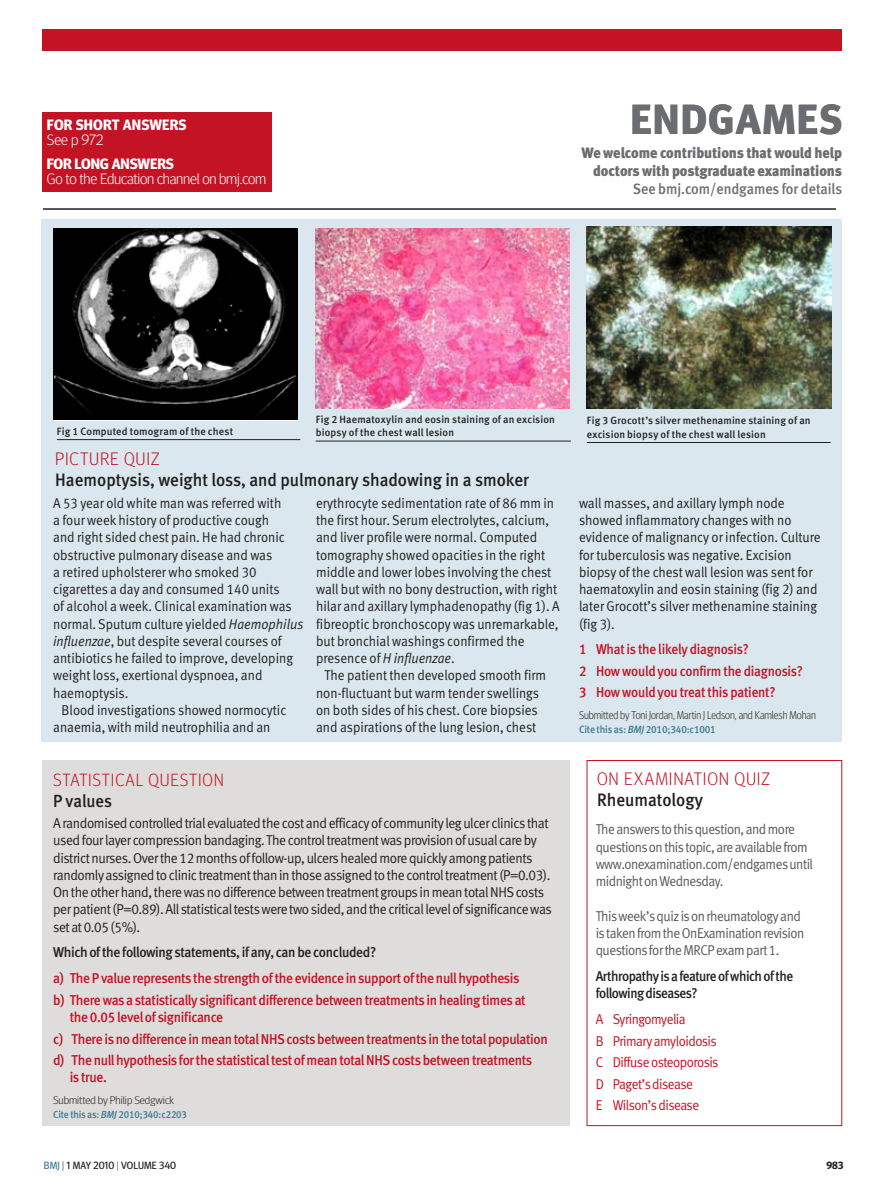
<style>
.page{position:relative;width:893px;height:1191px;background:#fff}
.page>*{position:absolute;margin:0;border:0;box-sizing:border-box;transform-origin:0 0}
.t1{font:700 42px "Meta Headline OT";letter-spacing:.04em;color:#6c6d70}
.ENDGAME_section_slug{font:18px "Meta Medium LF";color:#231f20;scale:.95 1}
.ENDGAME_section_slug-2{font:300 18px "Meta Headline OT";letter-spacing:.045em;color:#c41324}
.ENDGAME_section_slug-3{font:300 17.55px "Meta Headline OT";letter-spacing:.045em;color:#c41324}
.ENDGAME_section_slug-4{font:17.55px "Meta Medium LF";color:#231f20;scale:.95 1}
.section_strap_blurb{font:15px/18px "Meta Black LF";letter-spacing:-.005em;color:#6c6d70;text-align:right;scale:.95 1}
.t2{font:300 15px "Meta Headline OT";letter-spacing:-.01em;color:#fff}
.t3{font:700 15px "Meta Headline OT";letter-spacing:.005em;color:#fff}
.ENDGAME_sans_text_in{font:14.25px/17.2px "Meta Normal LF";letter-spacing:-.005em;color:#231f20;scale:.93 1}
.ENDGAME_sans_text_in-2{font:14.25px/17.2px "Meta Normal LF";letter-spacing:-.03em;color:#231f20;scale:.95 1}
.ENDGAME_red_list{font:14.25px/17.2px "Meta Medium LF";letter-spacing:-.025em;color:#c41324;scale:.95 1}
.ENDGAME_sans_text_in-3{font:14.25px/17.2px "Meta Normal LF";letter-spacing:-.035em;color:#57585a;scale:.93 1}
.ENDGAME_red_list-2{font:14.25px "Meta Medium LF";letter-spacing:-.025em;color:#c41324;scale:.93 1}
.ENDGAME_red_list-3{font:14.25px "Meta Normal LF";letter-spacing:-.035em;color:#c41324;scale:.93 1}
.ENDGAME_sans_text_bo{font:14.25px/17.2px "Meta Medium LF";letter-spacing:-.035em;color:#231f20;scale:.93 1}
.ENDGAME_red_list-4{font:14.25px "Meta Medium LF";letter-spacing:-.025em;color:#231f20;scale:.95 1}
.ENDGAME_author{font:300 11.25px "Meta Headline OT";color:#231f20;scale:.93 1}
.ENDGAME_author-2{font:300 10.95px "Meta Headline OT";color:#231f20}
.ENDGAME_caption{font:10.5px/13.5px "Meta Medium LF";letter-spacing:.015em;color:#231f20}
.ENDGAME_author-3{font:10.5px "Meta Medium LF";letter-spacing:-.015em;color:#3c7b93;scale:.95 1}
.t4{font:10.5px "Meta Headline OT";letter-spacing:.01em;color:#231f20}
.t5{font:700 10.5px "Meta Headline OT";color:#231f20}
.ENDGAME_author-4{font:10.35px "Meta Medium LF";letter-spacing:-.015em;color:#3c7b93;scale:.95 1}
.s1{font-family:"Meta Medium LF"}
.s2{font-style:italic}
.s3{color:#3c7b93}
.s4{font-weight:300}
</style>
<div class="page">
<div style="left:43px;top:29px;width:799px;height:21px;background:#c41324"></div>
<hr style="left:43px;top:209px;width:793px;height:1px;background:#231f20">
<div style="left:42px;top:219px;width:800px;height:523px;background:#dae7ee"></div>
<div style="left:43px;top:112px;width:229px;height:79px;background:#c41324"></div>
<div style="left:43px;top:760px;width:527px;height:365px;background:#dedddc"></div>
<img style="left:54px;top:228px;width:244px;height:191px">
<img style="left:315px;top:228px;width:255px;height:180px">
<hr style="left:57px;top:439px;width:243px;height:1px;background:#231f20">
<hr style="left:316px;top:441px;width:255px;height:1px;background:#231f20">
<hr style="left:587px;top:442px;width:244px;height:1px;background:#231f20">
<img style="left:587px;top:226px;width:244px;height:182px">
<p class="t3" style="left:47px;top:115px;width:141px">FOR SHORT ANSWERS</p>
<p class="t2" style="left:47px;top:131px;width:58px">See p 972</p>
<p class="t3" style="left:47px;top:154px;width:128px">FOR LONG ANSWERS</p>
<p class="t2" style="left:47px;top:170px;width:221px">Go to the Education channel on bmj.com</p>
<p class="t1" style="left:631px;top:94px;width:213px">ENDGAMES</p>
<p class="section_strap_blurb" style="left:581px;top:144px;width:276px">We welcome contributions that would help doctors with postgraduate examinations<br><span class="s1">See bmj.com/endgames for details</span></p>
<p class="ENDGAME_caption" style="left:57px;top:424px;width:178px">Fig 1 Computed tomogram of the chest</p>
<p class="ENDGAME_caption" style="left:316px;top:412px;width:241px">Fig 2 Haematoxylin and eosin staining of an excision biopsy of the chest wall lesion</p>
<p class="ENDGAME_caption" style="left:587px;top:414px;width:225px">Fig 3 Grocott’s silver methenamine staining of an excision biopsy of the chest wall lesion</p>
<p class="ENDGAME_section_slug-2" style="left:55px;top:448px;width:106px">Picture Quiz</p>
<p class="ENDGAME_section_slug" style="left:55px;top:469px;width:500px">Haemoptysis, weight loss, and pulmonary shadowing in a smoker</p>
<p class="ENDGAME_sans_text_in" style="left:53px;top:494px;width:271px">A 53 year old white man was referred with<br>a four week history of productive cough<br>and right sided chest pain. He had chronic obstructive pulmonary disease and was<br>a retired upholsterer who smoked 30 cigarettes a day and consumed 140 units<br>of alcohol a week. Clinical examination was normal. Sputum culture yielded <span class="s2">Haemophilus influenzae</span>, but despite several courses of antibiotics he failed to improve, developing weight loss, exertional dyspnoea, and haemoptysis.</p>
<p class="ENDGAME_sans_text_in" style="left:53px;top:701px;width:252px;text-indent:9px">Blood investigations showed normocytic anaemia, with mild neutrophilia and an</p>
<p class="ENDGAME_sans_text_in" style="left:316px;top:494px;width:264px">erythrocyte sedimentation rate of 86 mm in the first hour. Serum electrolytes, calcium, and liver profile were normal. Computed tomography showed opacities in the right middle and lower lobes involving the chest wall but with no bony destruction, with right hilar and axillary lymphadenopathy (fig 1). A fibreoptic bronchoscopy was unremarkable, but bronchial washings confirmed the presence of <span class="s2">H influenzae</span>.</p>
<p class="ENDGAME_sans_text_in" style="left:316px;top:666px;width:249px;text-indent:9px">The patient then developed smooth firm non-fluctuant but warm tender swellings on both sides of his chest. Core biopsies and aspirations of the lung lesion, chest</p>
<p class="ENDGAME_section_slug-3" style="left:53px;top:769px;width:172px">Statistical Question</p>
<p class="ENDGAME_section_slug-4" style="left:53px;top:790px;width:64px">P values</p>
<p class="ENDGAME_sans_text_in-2" style="left:53px;top:814px;width:526px">A randomised controlled trial evaluated the cost and efficacy of community leg ulcer clinics that used four layer compression bandaging. The control treatment was provision of usual care by district nurses. Over the 12 months of follow-up, ulcers healed more quickly among patients randomly assigned to clinic treatment than in those assigned to the control treatment (P=0.03).<br>On the other hand, there was no difference between treatment groups in mean total NHS costs per patient (P=0.89). All statistical tests were two sided, and the critical level of significance was set at 0.05 (5%).</p>
<p class="ENDGAME_red_list-4" style="left:53px;top:944px;width:342px">Which of the following statements, if any, can be concluded?</p>
<p class="ENDGAME_red_list" style="left:53px;top:969px;width:492px">a) The P value represents the strength of the evidence in support of the null hypothesis</p>
<p class="ENDGAME_red_list" style="left:70px;top:991px;width:481px;text-indent:-17px">b) There was a statistically significant difference between treatments in healing times at the 0.05 level of significance</p>
<p class="ENDGAME_red_list" style="left:53px;top:1029px;width:522px">c) There is no difference in mean total NHS costs between treatments in the total population</p>
<p class="ENDGAME_red_list" style="left:70px;top:1051px;width:488px;text-indent:-17px">d) The null hypothesis for the statistical test of mean total NHS costs between treatments is true.</p>
<p class="ENDGAME_author-2" style="left:53px;top:1093px;width:122px">Submitted by Philip Sedgwick</p>
<p class="ENDGAME_author-4" style="left:53px;top:1108px;width:143px">Cite this as: <span class="s2">BMJ</span> 2010;340:c2203</p>
<p class="ENDGAME_sans_text_in" style="left:579px;top:494px;width:261px">wall masses, and axillary lymph node showed inflammatory changes with no evidence of malignancy or infection. Culture for tuberculosis was negative. Excision biopsy of the chest wall lesion was sent for haematoxylin and eosin staining (fig 2) and later Grocott’s silver methenamine staining (fig 3).</p>
<p class="ENDGAME_red_list-2" style="left:579px;top:641px;width:184px">1 What is the likely diagnosis?</p>
<p class="ENDGAME_red_list-2" style="left:579px;top:663px;width:242px">2 How would you confirm the diagnosis?</p>
<p class="ENDGAME_red_list-2" style="left:579px;top:684px;width:213px">3 How would you treat this patient?</p>
<p class="ENDGAME_author" style="left:579px;top:709px;width:256px">Submitted by Toni Jordan, Martin J Ledson, and Kamlesh Mohan</p>
<p class="ENDGAME_author-3" style="left:579px;top:723px;width:146px">Cite this as: <span class="s2">BMJ</span> 2010;340:c1001</p>
<p class="ENDGAME_section_slug-2" style="left:597px;top:768px;width:175px">On Examination quiz</p>
<p class="ENDGAME_section_slug" style="left:597px;top:789px;width:113px">Rheumatology</p>
<p class="ENDGAME_sans_text_in-3" style="left:596px;top:820px;width:235px">The answers to this question, and more questions on this topic, are available from www.onexamination.com/endgames until midnight on Wednesday.</p>
<p class="ENDGAME_sans_text_in-3" style="left:596px;top:907px;width:226px">This week’s quiz is on rheumatology and is taken from the OnExamination revision questions for the MRCP exam part 1.</p>
<p class="ENDGAME_sans_text_bo" style="left:596px;top:967px;width:214px">Arthropathy is a feature of which of the following diseases?</p>
<p class="ENDGAME_red_list-3" style="left:596px;top:1011px;width:98px">A Syringomyelia</p>
<p class="ENDGAME_red_list-3" style="left:596px;top:1032px;width:132px">B Primary amyloidosis</p>
<p class="ENDGAME_red_list-3" style="left:596px;top:1054px;width:134px">C Diffuse osteoporosis</p>
<p class="ENDGAME_red_list-3" style="left:596px;top:1075px;width:106px">D Paget’s disease</p>
<p class="ENDGAME_red_list-3" style="left:596px;top:1097px;width:113px">E Wilson’s disease</p>
<p class="t4" style="left:44px;top:1159px;width:134px"><span class="s3">BMJ</span> <span class="s4">|</span> 1 MAY 2010 <span class="s4">|</span> VOLUME 340</p>
<p class="t5" style="left:826px;top:1159px;width:18px">983</p>
</div>
